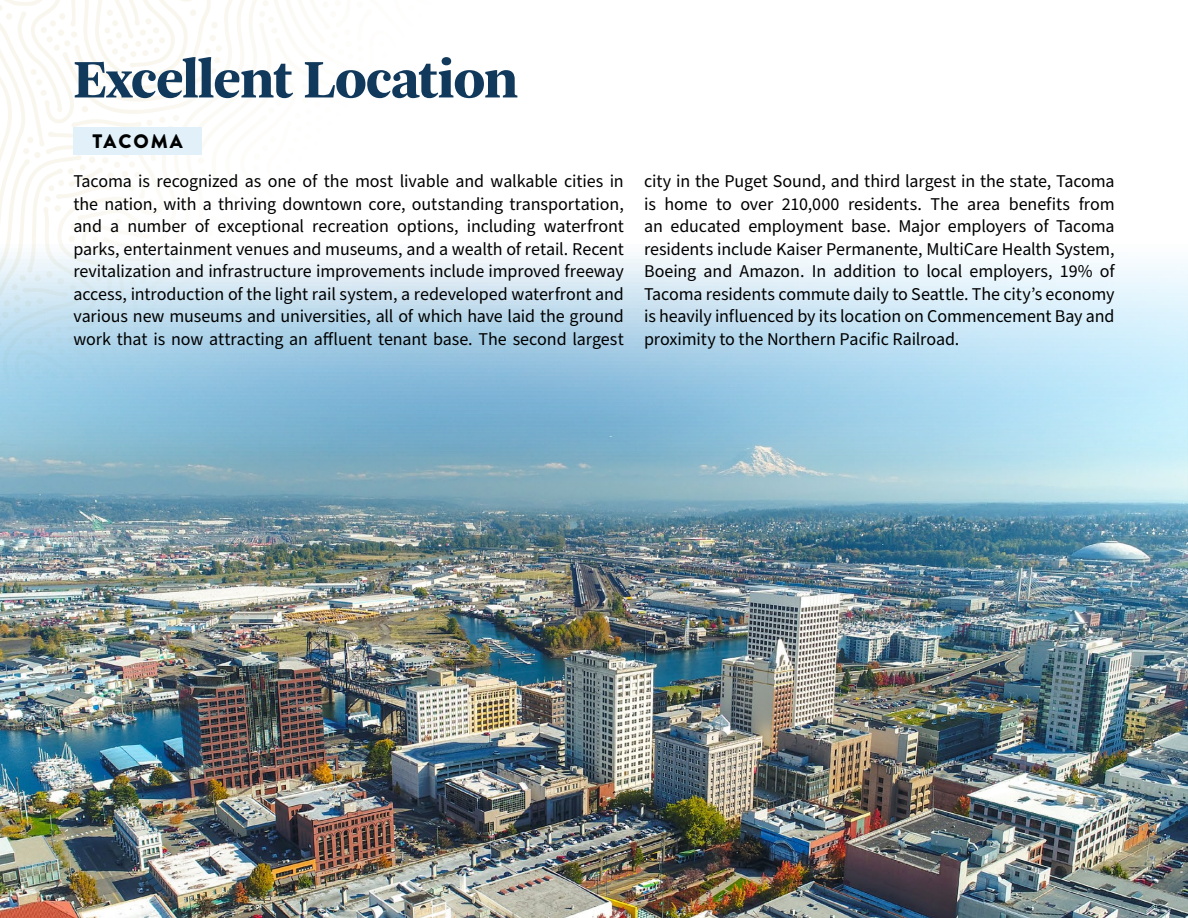
<style>
.page{position:relative;width:1188px;height:918px;background:#fff}
.page>*{position:absolute;margin:0;border:0;box-sizing:border-box;transform-origin:0 0}
.t1{font:900 57px "Arnhem Pro";letter-spacing:-.025em;color:#11395c}
.t2{font:900 19.5px "Brandon Grotesque";letter-spacing:.095em;color:#000}
.t3{font:18px/22.5px "Source Sans Pro";letter-spacing:-.005em;color:#000;text-align:justify}
</style>
<div class="page">
<svg style="left:0;top:0;width:313px;height:244px"></svg>
<img style="left:0;top:244px;width:1188px;height:674px">
<div style="left:73px;top:128px;width:129px;height:27px;background:#e2f1f9"></div>
<h1 class="t1" style="left:73px;top:43px;width:446px">Excellent Location</h1>
<p class="t2" style="left:92px;top:128px;width:92px">TACOMA</p>
<p class="t3" style="left:73px;top:171px;width:552px">Tacoma is recognized as one of the most livable and walkable cities in the nation, with a thriving downtown core, outstanding transportation, and a number of exceptional recreation options, including waterfront parks, entertainment venues and museums, and a wealth of retail. Recent revitalization and infrastructure improvements include improved freeway access, introduction of the light rail system, a redeveloped waterfront and various new museums and universities, all of which have laid the ground work that is now attracting an affluent tenant base. The second largest</p>
<p class="t3" style="left:644px;top:171px;width:472px">city in the Puget Sound, and third largest in the state, Tacoma is home to over 210,000 residents. The area benefits from an educated employment base. Major employers of Tacoma residents include Kaiser Permanente, MultiCare Health System, Boeing and Amazon. In addition to local employers, 19% of Tacoma residents commute daily to Seattle. The city’s economy is heavily influenced by its location on Commencement Bay and proximity to the Northern Pacific Railroad.</p>
</div>
